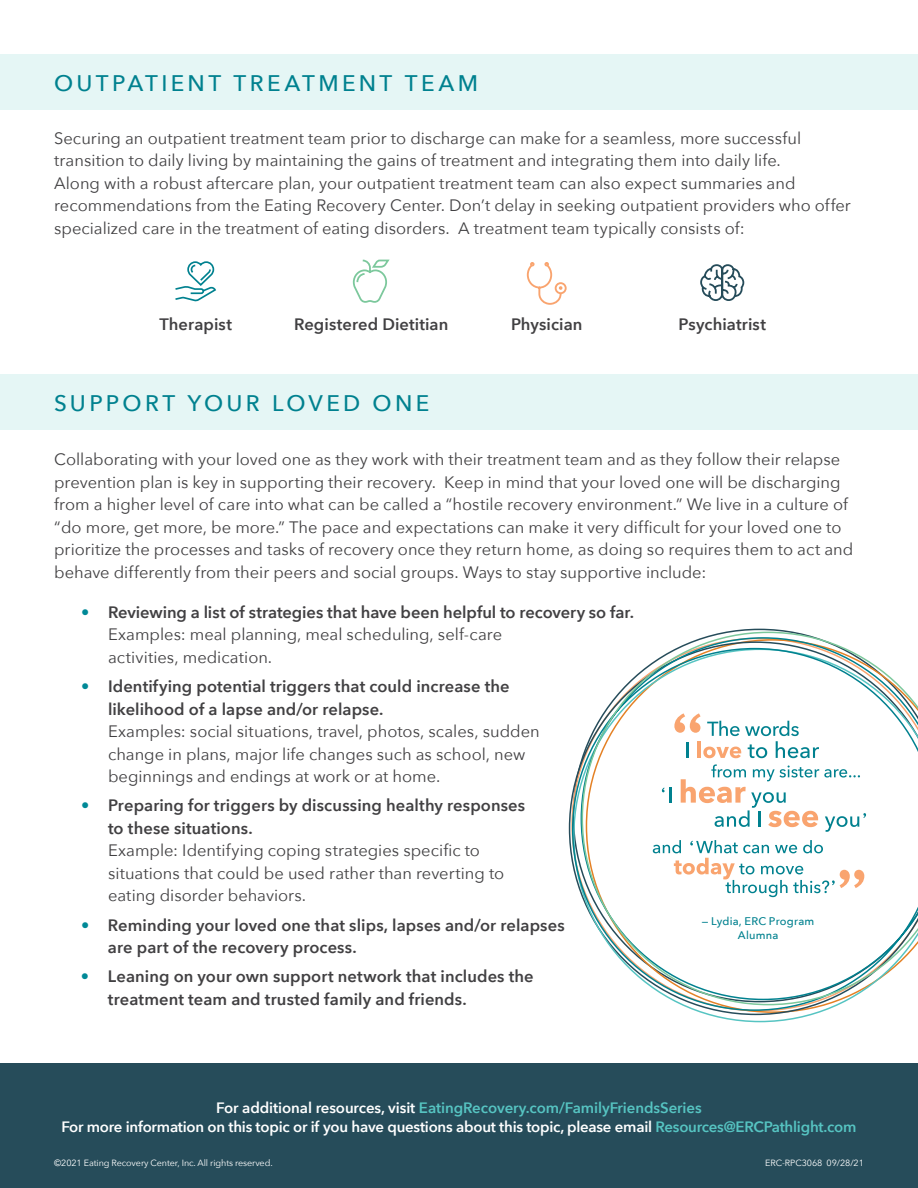
<style>
.page{position:relative;width:918px;height:1188px;background:#fff}
.page>*{position:absolute;margin:0;border:0;box-sizing:border-box;transform-origin:0 0}
.t1{font:500 22.5px "Avenir Next";letter-spacing:.15em;color:#00818f}
.t2{font:16.5px/22.5px "Avenir Next";color:#414042}
.t3{font:600 16.5px/22.5px "Avenir Next";letter-spacing:.005em;color:#414042}
.t4{font:600 15px/19.5px "Avenir Next";letter-spacing:-.015em;color:#fff;text-align:center}
.t5{font:500 11.1px/14.4px "Avenir Next";letter-spacing:.015em;color:#00818f;text-align:center}
.t6{font:9px "Avenir Next";letter-spacing:-.01em;color:#fff}
.s1{font-weight:600;color:#008997}
.s2{font-weight:600}
.s3{color:#008997}
.s4{color:#56c4c2}
</style>
<div class="page">
<div style="left:0;top:54px;width:918px;height:55px;background:#e5f6f5"></div>
<svg style="left:526px;top:262px;width:41px;height:43px"></svg>
<svg style="left:700px;top:264px;width:45px;height:37px"></svg>
<svg style="left:175px;top:261px;width:41px;height:41px"></svg>
<svg style="left:352px;top:259px;width:38px;height:44px"></svg>
<div style="left:0;top:1064px;width:918px;height:124px;background:#264c5a"></div>
<div style="left:0;top:375px;width:918px;height:55px;background:#e5f6f5"></div>
<svg style="left:571px;top:757px;width:268px;height:255px"></svg>
<svg style="left:582px;top:632px;width:336px;height:373px"></svg>
<svg style="left:662px;top:787px;width:9px;height:16px"></svg>
<svg style="left:681px;top:764px;width:185px;height:68px"></svg>
<svg style="left:674px;top:713px;width:145px;height:45px"></svg>
<svg style="left:653px;top:840px;width:211px;height:57px"></svg>
<h1 class="t1" style="left:54px;top:64px;width:426px">OUTPATIENT TREATMENT TEAM</h1>
<p class="t2" style="left:54px;top:126px;width:798px">Securing an outpatient treatment team prior to discharge can make for a seamless, more successful transition to daily living by maintaining the gains of treatment and integrating them into daily life.<br>Along with a robust aftercare plan, your outpatient treatment team can also expect summaries and recommendations from the Eating Recovery Center. Don’t delay in seeking outpatient providers who offer specialized care in the treatment of eating disorders. A treatment team typically consists of:</p>
<p class="t3" style="left:159px;top:312px;width:74px">Therapist</p>
<p class="t3" style="left:294px;top:312px;width:156px">Registered Dietitian</p>
<p class="t3" style="left:511px;top:312px;width:73px">Physician</p>
<p class="t3" style="left:678px;top:312px;width:89px">Psychiatrist</p>
<h1 class="t1" style="left:54px;top:384px;width:377px">SUPPORT YOUR LOVED ONE</h1>
<p class="t2" style="left:54px;top:448px;width:801px">Collaborating with your loved one as they work with their treatment team and as they follow their relapse prevention plan is key in supporting their recovery. Keep in mind that your loved one will be discharging from a higher level of care into what can be called a “hostile recovery environment.” We live in a culture of “do more, get more, be more.” The pace and expectations can make it very difficult for your loved one to prioritize the processes and tasks of recovery once they return home, as doing so requires them to act and behave differently from their peers and social groups. Ways to stay supportive include:</p>
<p class="t2" style="left:108px;top:600px;width:527px;text-indent:-27px"><span class="s1">•</span> <span class="s2">Reviewing a list of strategies that have been helpful to recovery so far.<br></span>Examples: meal planning, meal scheduling, self-care<br>activities, medication.</p>
<p class="t3" style="left:108px;top:675px;width:403px;text-indent:-27px"><span class="s3">•</span> Identifying potential triggers that could increase the likelihood of a lapse and/or relapse.</p>
<p class="t2" style="left:108px;top:719px;width:433px">Examples: social situations, travel, photos, scales, sudden change in plans, major life changes such as school, new beginnings and endings at work or at home.</p>
<p class="t3" style="left:108px;top:794px;width:419px;text-indent:-27px"><span class="s3">•</span> Preparing for triggers by discussing healthy responses to these situations.</p>
<p class="t2" style="left:108px;top:839px;width:398px">Example: Identifying coping strategies specific to situations that could be used rather than reverting to eating disorder behaviors.</p>
<p class="t3" style="left:108px;top:913px;width:458px;text-indent:-27px"><span class="s3">•</span> Reminding your loved one that slips, lapses and/or relapses are part of the recovery process.</p>
<p class="t3" style="left:108px;top:965px;width:427px;text-indent:-27px"><span class="s3">•</span> Leaning on your own support network that includes the treatment team and trusted family and friends.</p>
<p class="t5" style="left:702px;top:913px;width:114px">— Lydia, ERC Program<br>Alumna</p>
<p class="t4" style="left:62px;top:1097px;width:796px">For additional resources, visit <span class="s4">EatingRecovery.com/FamilyFriendsSeries<br></span>For more information on this topic or if you have questions about this topic, please email <span class="s4">Resources@ERCPathlight.com</span></p>
<p class="t6" style="left:765px;top:1156px;width:100px">ERC-RPC3068 09/28/21</p>
<p class="t6" style="left:54px;top:1156px;width:220px">©2021 Eating Recovery Center, Inc. All rights reserved.</p>
</div>
